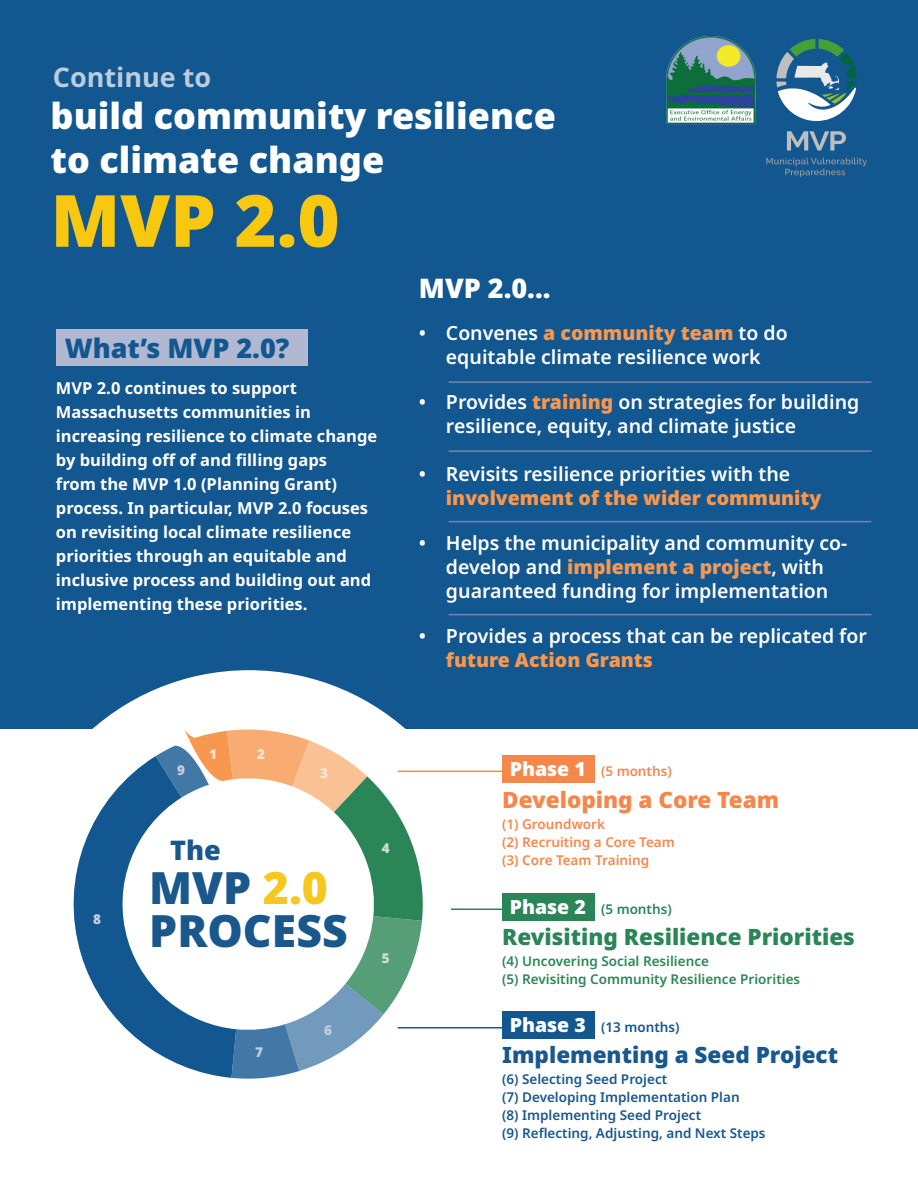
<style>
.page{position:relative;width:918px;height:1188px;background:#fff}
.page>*{position:absolute;margin:0;border:0;box-sizing:border-box;transform-origin:0 0}
.t1{font:900 72px "Noto Sans";color:#f8c811}
.t2{font:900 44.55px/42.3px "Noto Sans";color:#19578d}
.t3{font:900 36px/43.2px "Noto Sans";color:#fff}
.t4{font:900 27px "Noto Sans";color:#135790}
.t5{font:700 27px "Noto Sans";color:#bacddd}
.t6{font:900 27px "Noto Sans";color:#fff}
.t7{font:900 27px "Noto Sans";color:#19578d}
.t8{font:900 22.5px "Noto Sans";color:#2b8657}
.t9{font:900 22.5px "Noto Sans";color:#19578d}
.t10{font:900 22.5px "Noto Sans";color:#f6874b}
.t11{font:600 19.5px/24px "Noto Sans";color:#fff;text-align:center}
.t12{font:900 19.5px "Noto Sans";color:#f8984f}
.t13{font:700 16.5px/24px "Noto Sans";color:#fff}
.t14{font:600 13.5px/18px "Noto Sans";color:#19578d}
.t15{font:600 13.5px/18px "Noto Sans";color:#2b8657}
.t16{font:600 13.5px/18px "Noto Sans";color:#f6874b}
.t17{font:600 13.5px "Noto Sans";color:#135790}
.t18{font:900 13.5px "Noto Sans";color:#c8cddf}
.t19{font:900 13.5px "Noto Sans";color:#fee7d3}
.t20{font:900 13.5px "Noto Sans";color:#cce0d9}
.s1{font-weight:900;color:#f8984f}
.s2{color:#f7c71d}
.s3{font-weight:900;font-size:19.5px;color:#fff}
</style>
<div class="page">
<div style="left:0;top:0;width:918px;height:729px;background:#135790"></div>
<div style="left:11px;top:670px;width:476px;height:476px;background:#fff;border-radius:50%"></div>
<svg style="left:776px;top:39px;width:81px;height:82px"></svg>
<svg style="left:787px;top:131px;width:59px;height:20px"></svg>
<svg style="left:766px;top:158px;width:101px;height:19px"></svg>
<div style="left:502px;top:1011px;width:93px;height:28px;background:#135790"></div>
<div style="left:502px;top:893px;width:93px;height:28px;background:#2b8657"></div>
<svg style="left:73px;top:756px;width:83px;height:297px;fill:#135790"></svg>
<svg style="left:156px;top:727px;width:268px;height:352px"></svg>
<div style="left:502px;top:755px;width:93px;height:28px;background:#f6874b"></div>
<hr style="left:398px;top:771px;width:106px;height:1px;background:#f6874b">
<hr style="left:451px;top:909px;width:53px;height:1px;background:#2b8657">
<hr style="left:398px;top:1027px;width:106px;height:2px;background:#19578d">
<hr style="left:449px;top:381px;width:423px;height:2px;background:#7586b0">
<hr style="left:449px;top:450px;width:423px;height:2px;background:#7586b0">
<hr style="left:449px;top:521px;width:423px;height:1px;background:#7586b0">
<img style="left:666px;top:36px;width:90px;height:89px">
<hr style="left:449px;top:614px;width:423px;height:1px;background:#7586b0">
<div style="left:56px;top:329px;width:252px;height:36px;background:#b1b9d2"></div>
<h3 class="t5" style="left:53px;top:62px;width:160px">Continue to</h3>
<h3 class="t3" style="left:51px;top:95px;width:507px">build community resilience to climate change</h3>
<h1 class="t1" style="left:51px;top:180px;width:291px">MVP 2.0</h1>
<h3 class="t4" style="left:65px;top:333px;width:226px">What’s MVP 2.0?</h3>
<p class="t13" style="left:56px;top:376px;width:323px">MVP 2.0 continues to support Massachusetts communities in increasing resilience to climate change by building off of and filling gaps<br>from the MVP 1.0 (Planning Grant) process. In particular, MVP 2.0 focuses on revisiting local climate resilience priorities through an equitable and inclusive process and building out and implementing these priorities.</p>
<h3 class="t6" style="left:419px;top:273px;width:133px">MVP 2.0...</h3>
<p class="t11" style="left:419px;top:322px;width:370px">• Convenes <span class="s1">a community team</span> to do equitable climate resilience work</p>
<p class="t11" style="left:446px;top:391px;width:415px;text-align:left;text-indent:-27px">• Provides <span class="s1">training</span> on strategies for building resilience, equity, and climate justice</p>
<p class="t11" style="left:419px;top:463px;width:373px">• Revisits resilience priorities with the</p>
<p class="t12" style="left:446px;top:487px;width:377px">involvement of the wider community</p>
<p class="t11" style="left:419px;top:532px;width:430px">• Helps the municipality and community co&shy;develop and <span class="s1">implement a project</span>, with guaranteed funding for implementation</p>
<p class="t11" style="left:419px;top:625px;width:450px">• Provides a process that can be replicated for</p>
<p class="t12" style="left:446px;top:649px;width:209px">future Action Grants</p>
<p class="t18" style="left:93px;top:911px;width:9px">8</p>
<p class="t18" style="left:177px;top:763px;width:9px">9</p>
<p class="t19" style="left:209px;top:746px;width:9px">1</p>
<p class="t19" style="left:257px;top:746px;width:9px">2</p>
<p class="t19" style="left:320px;top:766px;width:9px">3</p>
<h3 class="t7" style="left:170px;top:835px;width:52px">The</h3>
<h2 class="t2" style="left:149px;top:868px;width:200px">MVP <span class="s2">2.0<br></span>PROCESS</h2>
<p class="t18" style="left:255px;top:1045px;width:9px">7</p>
<p class="t18" style="left:324px;top:1022px;width:9px">6</p>
<p class="t20" style="left:382px;top:841px;width:9px">4</p>
<p class="t20" style="left:382px;top:950px;width:9px">5</p>
<p class="t16" style="left:510px;top:762px;width:164px"><span class="s3">Phase 1</span> (5 months)</p>
<p class="t10" style="left:502px;top:787px;width:279px">Developing a Core Team</p>
<p class="t16" style="left:502px;top:815px;width:174px">(1) Groundwork<br>(2) Recruiting a Core Team (3) Core Team Training</p>
<p class="t15" style="left:510px;top:900px;width:164px"><span class="s3">Phase 2</span> (5 months)</p>
<p class="t8" style="left:502px;top:924px;width:354px">Revisiting Resilience Priorities</p>
<p class="t15" style="left:502px;top:952px;width:299px">(4) Uncovering Social Resilience<br>(5) Revisiting Community Resilience Priorities</p>
<p class="t17" style="left:510px;top:1020px;width:171px"><span class="s3">Phase 3</span> (13 months)</p>
<p class="t9" style="left:502px;top:1042px;width:337px">Implementing a Seed Project</p>
<p class="t14" style="left:502px;top:1071px;width:265px">(6) Selecting Seed Project<br>(7) Developing Implementation Plan<br>(8) Implementing Seed Project<br>(9) Reflecting, Adjusting, and Next Steps</p>
</div>
